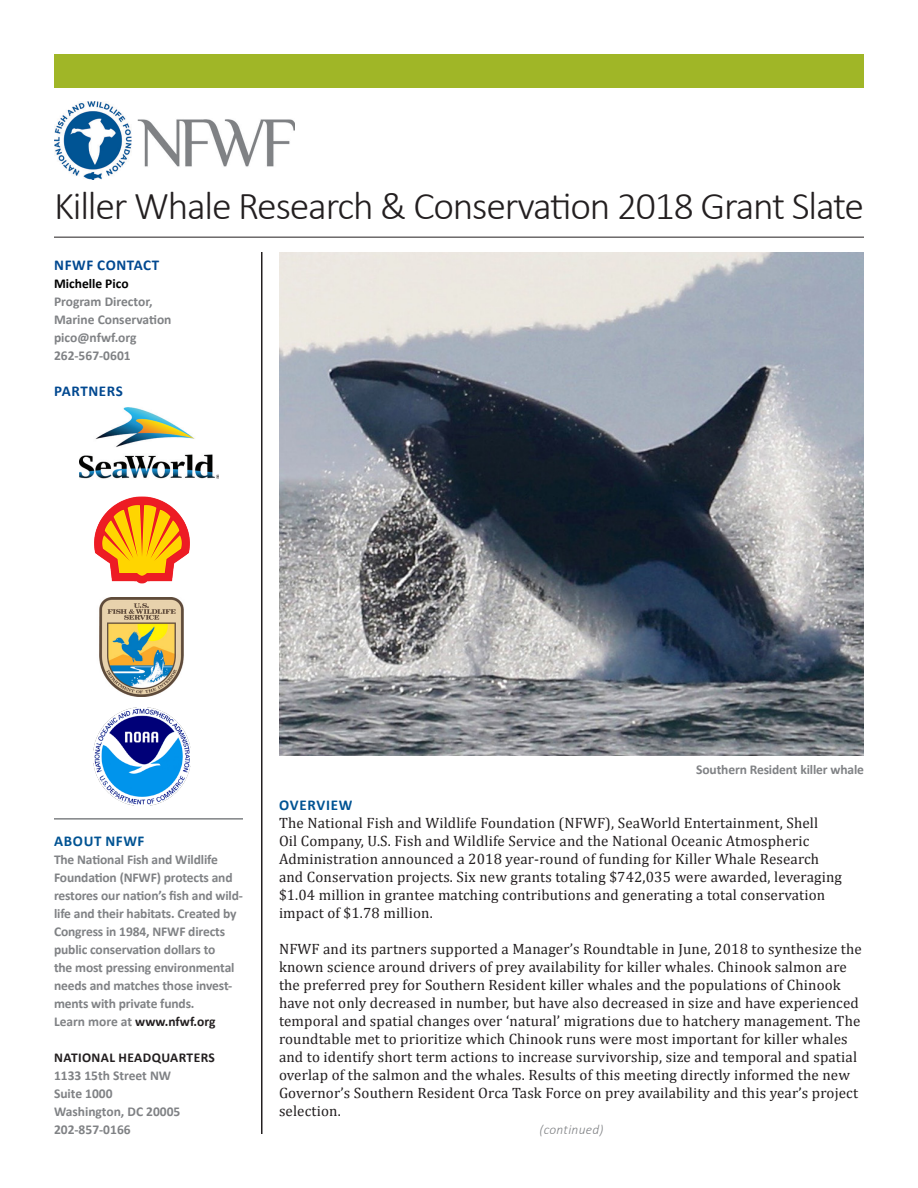
<style>
.page{position:relative;width:918px;height:1188px;background:#fff}
.page>*{position:absolute;margin:0;border:0;box-sizing:border-box;transform-origin:0 0}
.t1{font:300 39.6px "Calibri";letter-spacing:-.03em;color:#231f20}
.t2{font:15px/18px "Cambria";letter-spacing:.01em;color:#231f20}
.t3{font:700 15px "Calibri";letter-spacing:.04em;color:#004890}
.Paragraph_Style_1{font:700 15px "Calibri";letter-spacing:.04em;color:#015393}
.t4{font:700 13.5px/18px "Calibri";letter-spacing:-.01em;color:#808285}
.t5{font:700 13.5px/18px "Calibri";letter-spacing:.02em;color:#231f20}
.t6{font:700 13.5px "Calibri";color:#231f20}
.t7{font:700 13.5px "Calibri";color:#000}
.t8{font:italic 300 13.5px "Calibri";letter-spacing:.02em;color:#808285}
.s1{color:#808285}
</style>
<div class="page">
<hr style="left:261px;top:252px;width:1px;height:882px;background:#231f20">
<hr style="left:54px;top:237px;width:810px;height:1px;background:#231f20">
<div style="left:54px;top:54px;width:810px;height:33px;background:#a0b627"></div>
<img style="left:54px;top:101px;width:240px;height:79px">
<hr style="left:54px;top:818px;width:189px;height:2px;background:#808285">
<img style="left:279px;top:252px;width:585px;height:504px">
<img style="left:99px;top:597px;width:85px;height:100px">
<img style="left:80px;top:407px;width:139px;height:72px">
<img style="left:95px;top:496px;width:94px;height:88px">
<img style="left:93px;top:708px;width:98px;height:97px">
<p class="t1" style="left:54px;top:182px;width:812px">Killer Whale Research &amp; Conservation 2018 Grant Slate</p>
<p class="t3" style="left:54px;top:255px;width:106px">NFWF CONTACT</p>
<p class="t7" style="left:54px;top:275px;width:76px">Michelle Pico</p>
<p class="t4" style="left:54px;top:293px;width:100px">Program Director,</p>
<p class="t4" style="left:54px;top:311px;width:119px">Marine Conservation</p>
<p class="t4" style="left:54px;top:329px;width:84px">pico@nfwf.org</p>
<p class="t4" style="left:54px;top:347px;width:78px">262-567-0601</p>
<p class="t3" style="left:54px;top:381px;width:70px">PARTNERS</p>
<p class="Paragraph_Style_1" style="left:54px;top:831px;width:92px">ABOUT NFWF</p>
<p class="t4" style="left:54px;top:851px;width:190px">The National Fish and Wildlife<br>Foundation (NFWF) protects and restores our nation’s fish and wild&shy;life and their habitats. Created by<br>Congress in 1984, NFWF directs public conservation dollars to<br>the most pressing environmental needs and matches those invest&shy;ments with private funds.</p>
<p class="t6" style="left:54px;top:1013px;width:163px"><span class="s1">Learn more at</span> www.nfwf.org</p>
<p class="t5" style="left:54px;top:1049px;width:162px">NATIONAL HEADQUARTERS<br><span class="s1">1133 15th Street NW</span></p>
<p class="t4" style="left:54px;top:1085px;width:60px">Suite 1000</p>
<p class="t4" style="left:54px;top:1103px;width:128px">Washington, DC 20005<br>202-857-0166</p>
<p class="t4" style="left:696px;top:761px;width:169px">Southern Resident killer whale</p>
<p class="Paragraph_Style_1" style="left:279px;top:795px;width:75px">OVERVIEW</p>
<p class="t2" style="left:279px;top:814px;width:565px">The National Fish and Wildlife Foundation (NFWF), SeaWorld Entertainment, Shell<br>Oil Company, U.S. Fish and Wildlife Service and the National Oceanic Atmospheric Administration announced a 2018 year-round of funding for Killer Whale Research and Conservation projects. Six new grants totaling $742,035 were awarded, leveraging $1.04 million in grantee matching contributions and generating a total conservation impact of $1.78 million.</p>
<p class="t2" style="left:279px;top:940px;width:584px">NFWF and its partners supported a Manager’s Roundtable in June, 2018 to synthesize the known science around drivers of prey availability for killer whales. Chinook salmon are the preferred prey for Southern Resident killer whales and the populations of Chinook have not only decreased in number, but have also decreased in size and have experienced temporal and spatial changes over ‘natural’ migrations due to hatchery management. The roundtable met to prioritize which Chinook runs were most important for killer whales and to identify short term actions to increase survivorship, size and temporal and spatial overlap of the salmon and the whales. Results of this meeting directly informed the new Governor’s Southern Resident Orca Task Force on prey availability and this year’s project selection.</p>
<p class="t8" style="left:539px;top:1121px;width:66px">(continued)</p>
</div>
